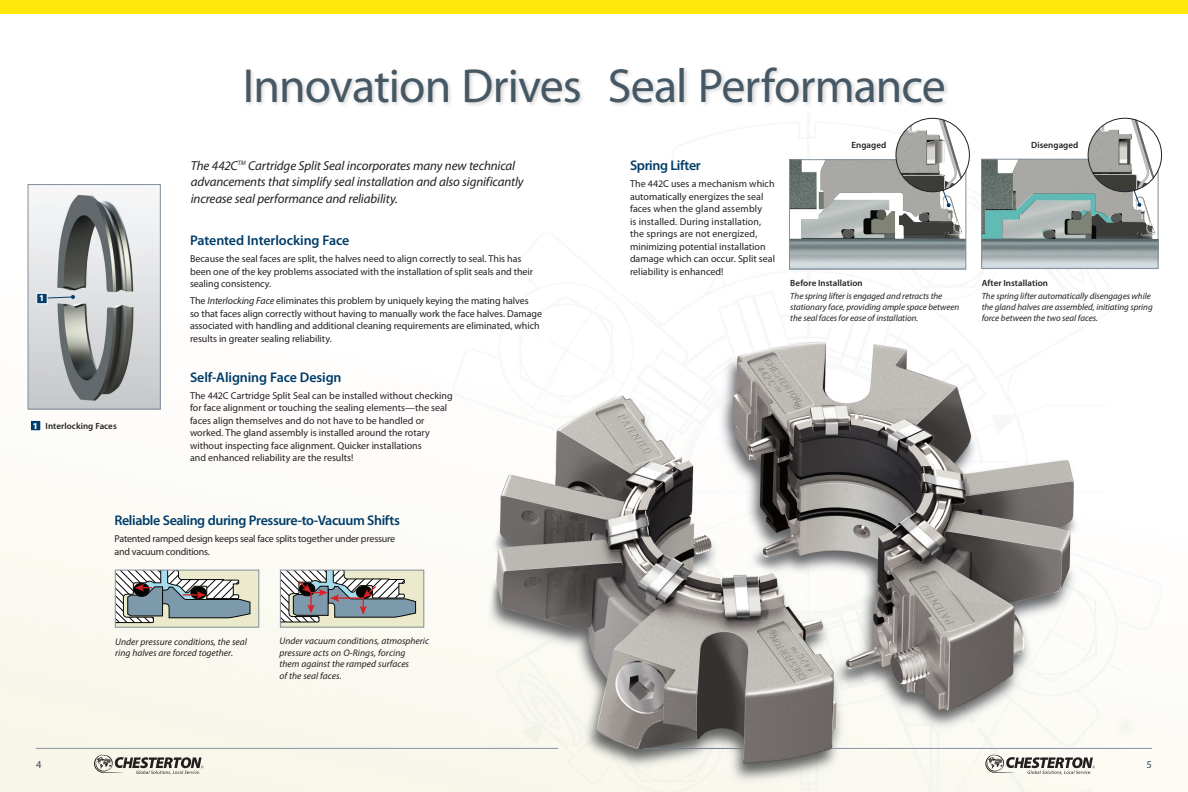
<style>
.page{position:relative;width:1188px;height:792px;background:#fff}
.page>*{position:absolute;margin:0;border:0;box-sizing:border-box;transform-origin:0 0}
.New_Main_Head_Myriad{font:48px "Myriad Pro";letter-spacing:-.02em;color:#475865}
._02_Subhead{font:600 14px "Myriad Pro";letter-spacing:-.025em;color:#003d69}
._02_Intro_bodycopy{font:italic 13px/16.5px "Myriad Pro";letter-spacing:-.01em;color:#231f20}
.Folios{font:10.5px "Myriad Pro";color:#3c4957}
._03_Body_copy{font:10px/12.5px "Myriad Pro";letter-spacing:-.005em;color:#231f20}
._04_captions{font:italic 9.5px/11.4px "Myriad Pro";color:#231f20}
._03_Caption{font:italic 9px/11px "Myriad Pro";letter-spacing:-.005em;color:#231f20}
._03_Caption-2{font:600 9px "Myriad Pro";letter-spacing:.005em;color:#231f20}
.Bold_Numbers{font:900 9px "Myriad Pro";color:#fff}
.s1{font-style:italic}
</style>
<div class="page">
<img style="left:0;top:117px;width:1188px;height:675px">
<svg style="left:94px;top:754px;width:109px;height:20px;background:#b1afa6"></svg>
<hr style="left:36px;top:748px;width:522px;height:1px;background:#89949d">
<div style="left:0;top:0;width:1188px;height:14px;background:#ffe709"></div>
<div style="left:280px;top:570px;width:144px;height:57px;background:#eceacd"></div>
<svg style="left:282px;top:572px;width:134px;height:50px"></svg>
<div style="left:280px;top:570px;width:144px;height:57px;border:1px solid #828e99"></div>
<div style="left:115px;top:570px;width:144px;height:57px;background:#eceacd"></div>
<svg style="left:117px;top:572px;width:133px;height:51px"></svg>
<div style="left:115px;top:570px;width:144px;height:57px;border:1px solid #828e99"></div>
<img style="left:30px;top:186px;width:129px;height:221px">
<div style="left:28px;top:184px;width:133px;height:225px;border:1px solid #828e99"></div>
<svg style="left:47px;top:295px;width:28px;height:4px"></svg>
<div style="left:36px;top:293px;width:11px;height:11px;background:#003d69;border:1px solid #fff"></div>
<div style="left:30px;top:420px;width:11px;height:11px;background:#003d69;border:1px solid #fff"></div>
<svg style="left:831px;top:748px;width:321px;height:26px"></svg>
<svg style="left:643px;top:748px;width:101px;height:1px"></svg>
<img style="left:791px;top:161px;width:173px;height:106px">
<div style="left:789px;top:159px;width:177px;height:110px;border:1px solid #828e99"></div>
<svg style="left:936px;top:187px;width:15px;height:20px"></svg>
<img style="left:896px;top:118px;width:73px;height:74px;border-radius:37px">
<div style="left:896px;top:118px;width:74px;height:74px;border:1px solid #231f20;border-radius:50%"></div>
<div style="left:244px;top:65px;width:706px;height:43px;background:#231f20;opacity:.2"></div>
<img style="left:983px;top:161px;width:173px;height:106px">
<div style="left:981px;top:159px;width:177px;height:110px;border:1px solid #828e99"></div>
<svg style="left:1126px;top:188px;width:16px;height:19px"></svg>
<img style="left:1088px;top:118px;width:74px;height:74px;border-radius:37px">
<div style="left:1088px;top:118px;width:74px;height:74px;border:1px solid #231f20;border-radius:50%"></div>
<p class="New_Main_Head_Myriad" style="left:243px;top:57px;width:704px">Innovation Drives Seal Performance</p>
<p class="Bold_Numbers" style="left:39px;top:292px;width:7px">1</p>
<p class="Bold_Numbers" style="left:33px;top:420px;width:7px">1</p>
<p class="_03_Caption-2" style="left:46px;top:420px;width:73px">Interlocking Faces</p>
<p class="_02_Intro_bodycopy" style="left:191px;top:157px;width:334px">The 442C<sup>TM</sup> Cartridge Split Seal incorporates many new technical advancements that simplify seal installation and also significantly increase seal performance and reliability.</p>
<p class="_02_Subhead" style="left:190px;top:232px;width:161px">Patented Interlocking Face</p>
<p class="_03_Body_copy" style="left:190px;top:253px;width:345px">Because the seal faces are split, the halves need to align correctly to seal. This has been one of the key problems associated with the installation of split seals and their sealing consistency.</p>
<p class="_03_Body_copy" style="left:190px;top:295px;width:354px">The <span class="s1">Interlocking Face</span> eliminates this problem by uniquely keying the mating halves<br>so that faces align correctly without having to manually work the face halves. Damage associated with handling and additional cleaning requirements are eliminated, which results in greater sealing reliability.</p>
<p class="_02_Subhead" style="left:190px;top:368px;width:153px">Self-Aligning Face Design</p>
<p class="_03_Body_copy" style="left:190px;top:389px;width:264px">The 442C Cartridge Split Seal can be installed without checking for face alignment or touching the sealing elements—the seal faces align themselves and do not have to be handled or worked. The gland assembly is installed around the rotary without inspecting face alignment. Quicker installations<br>and enhanced reliability are the results!</p>
<p class="_02_Subhead" style="left:114px;top:511px;width:287px">Reliable Sealing during Pressure-to-Vacuum Shifts</p>
<p class="_03_Body_copy" style="left:114px;top:532px;width:282px">Patented ramped design keeps seal face splits together under pressure and vacuum conditions.</p>
<p class="_02_Subhead" style="left:630px;top:157px;width:72px">Spring Lifter</p>
<p class="_03_Body_copy" style="left:630px;top:178px;width:147px">The 442C uses a mechanism which automatically energizes the seal faces when the gland assembly<br>is installed. During installation, the springs are not energized, minimizing potential installation damage which can occur. Split seal reliability is enhanced!</p>
<p class="_03_Caption-2" style="left:852px;top:139px;width:36px">Engaged</p>
<p class="_03_Caption-2" style="left:790px;top:277px;width:74px">Before Installation</p>
<p class="_03_Caption" style="left:790px;top:290px;width:171px">The spring lifter is engaged and retracts the stationary face, providing ample space between the seal faces for ease of installation.</p>
<p class="_03_Caption-2" style="left:1031px;top:139px;width:49px">Disengaged</p>
<p class="_03_Caption-2" style="left:982px;top:277px;width:68px">After Installation</p>
<p class="_03_Caption" style="left:982px;top:290px;width:173px">The spring lifter automatically disengages while the gland halves are assembled, initiating spring force between the two seal faces.</p>
<p class="_04_captions" style="left:115px;top:636px;width:133px">Under pressure conditions, the seal ring halves are forced together.</p>
<p class="_04_captions" style="left:280px;top:635px;width:151px">Under vacuum conditions, atmospheric pressure acts on O-Rings, forcing<br>them against the ramped surfaces<br>of the seal faces.</p>
<p class="Folios" style="left:36px;top:758px;width:7px">4</p>
<p class="Folios" style="left:1147px;top:758px;width:7px">5</p>
</div>
